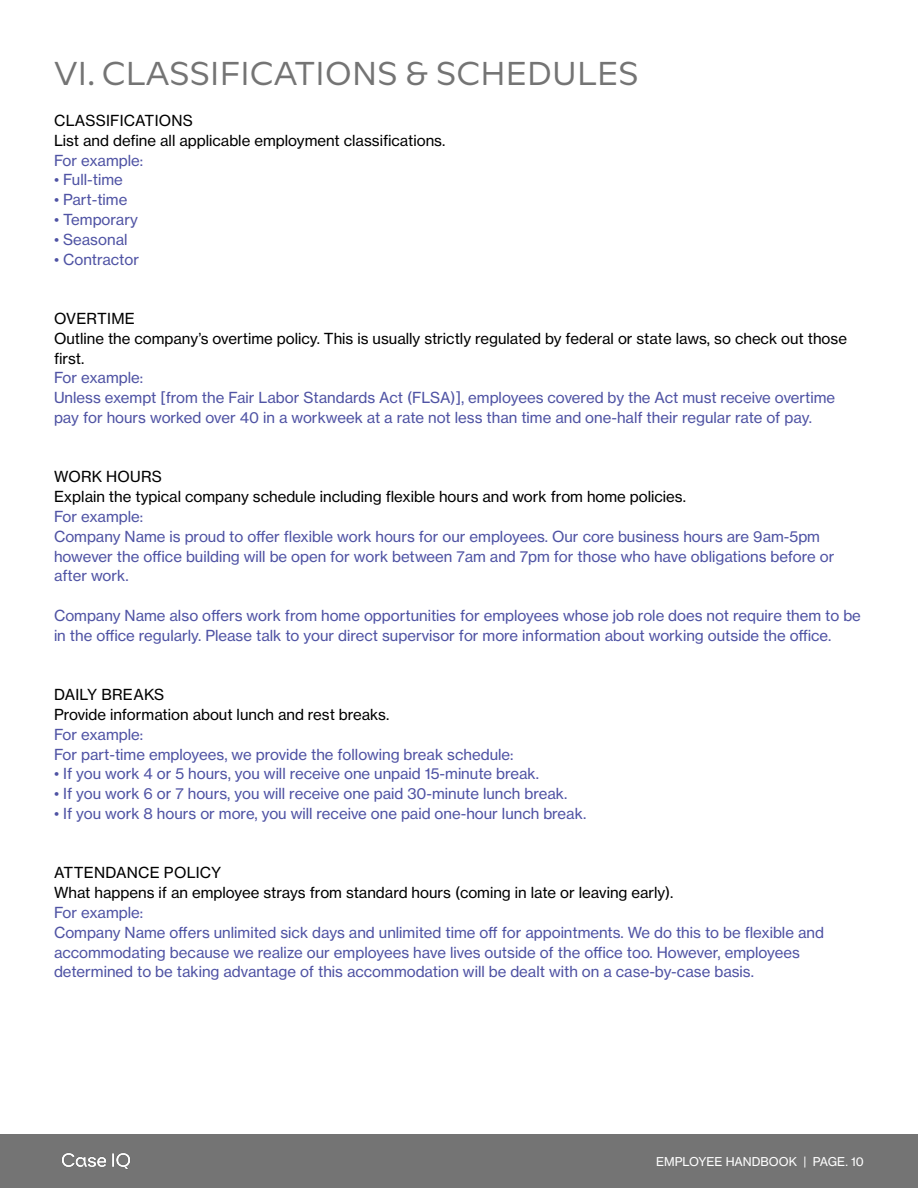
<style>
.page{position:relative;width:918px;height:1188px;background:#fff}
.page>*{position:absolute;margin:0;border:0;box-sizing:border-box;transform-origin:0 0}
.t1{font:33px "RB Multima";letter-spacing:.01em;color:#747474}
.t2{font:15px/19.8px "N Haas Grotesk TX Pro 55 Rg";color:#4f53a4}
.t3{font:15px/19.8px "N Haas Grotesk TX Pro 55 Rg";color:#000}
.t4{font:12px "N Haas Grotesk TX Pro 55 Rg";color:#fff}
</style>
<div class="page">
<div style="left:0;top:1134px;width:918px;height:54px;background:#747474"></div>
<img style="left:62px;top:1153px;width:68px;height:16px">
<p class="t1" style="left:54px;top:54px;width:586px">VI. CLASSIFICATIONS &amp; SCHEDULES</p>
<p class="t3" style="left:54px;top:111px;width:140px">CLASSIFICATIONS</p>
<p class="t3" style="left:54px;top:130px;width:393px">List and define all applicable employment classifications.</p>
<p class="t2" style="left:54px;top:150px;width:91px">For example:</p>
<p class="t2" style="left:54px;top:170px;width:70px">• Full-time</p>
<p class="t2" style="left:54px;top:190px;width:75px">• Part-time</p>
<p class="t2" style="left:54px;top:210px;width:85px">• Temporary</p>
<p class="t2" style="left:54px;top:229px;width:75px">• Seasonal</p>
<p class="t2" style="left:54px;top:249px;width:87px">• Contractor</p>
<p class="t3" style="left:54px;top:309px;width:82px">OVERTIME</p>
<p class="t3" style="left:54px;top:328px;width:795px">Outline the company’s overtime policy. This is usually strictly regulated by federal or state laws, so check out those first.</p>
<p class="t2" style="left:54px;top:368px;width:91px">For example:</p>
<p class="t2" style="left:54px;top:388px;width:783px">Unless exempt [from the Fair Labor Standards Act (FLSA)], employees covered by the Act must receive overtime pay for hours worked over 40 in a workweek at a rate not less than time and one-half their regular rate of pay.</p>
<p class="t3" style="left:54px;top:467px;width:109px">WORK HOURS</p>
<p class="t3" style="left:54px;top:487px;width:633px">Explain the typical company schedule including flexible hours and work from home policies.</p>
<p class="t2" style="left:54px;top:507px;width:91px">For example:</p>
<p class="t2" style="left:54px;top:526px;width:782px">Company Name is proud to offer flexible work hours for our employees. Our core business hours are 9am-5pm however the office building will be open for work between 7am and 7pm for those who have obligations before or after work.</p>
<p class="t2" style="left:54px;top:606px;width:808px">Company Name also offers work from home opportunities for employees whose job role does not require them to be in the office regularly. Please talk to your direct supervisor for more information about working outside the office.</p>
<p class="t3" style="left:54px;top:685px;width:112px">DAILY BREAKS</p>
<p class="t3" style="left:54px;top:705px;width:337px">Provide information about lunch and rest breaks.</p>
<p class="t2" style="left:54px;top:724px;width:91px">For example:</p>
<p class="t2" style="left:54px;top:744px;width:461px">For part-time employees, we provide the following break schedule:</p>
<p class="t2" style="left:54px;top:764px;width:487px">• If you work 4 or 5 hours, you will receive one unpaid 15-minute break.</p>
<p class="t2" style="left:54px;top:784px;width:515px">• If you work 6 or 7 hours, you will receive one paid 30-minute lunch break.</p>
<p class="t2" style="left:54px;top:804px;width:534px">• If you work 8 hours or more, you will receive one paid one-hour lunch break.</p>
<p class="t3" style="left:54px;top:863px;width:169px">ATTENDANCE POLICY</p>
<p class="t3" style="left:54px;top:883px;width:621px">What happens if an employee strays from standard hours (coming in late or leaving early).</p>
<p class="t2" style="left:54px;top:903px;width:91px">For example:</p>
<p class="t2" style="left:54px;top:922px;width:771px">Company Name offers unlimited sick days and unlimited time off for appointments. We do this to be flexible and accommodating because we realize our employees have lives outside of the office too. However, employees determined to be taking advantage of this accommodation will be dealt with on a case-by-case basis.</p>
<p class="t4" style="left:656px;top:1154px;width:209px">EMPLOYEE HANDBOOK | PAGE. 10</p>
</div>
